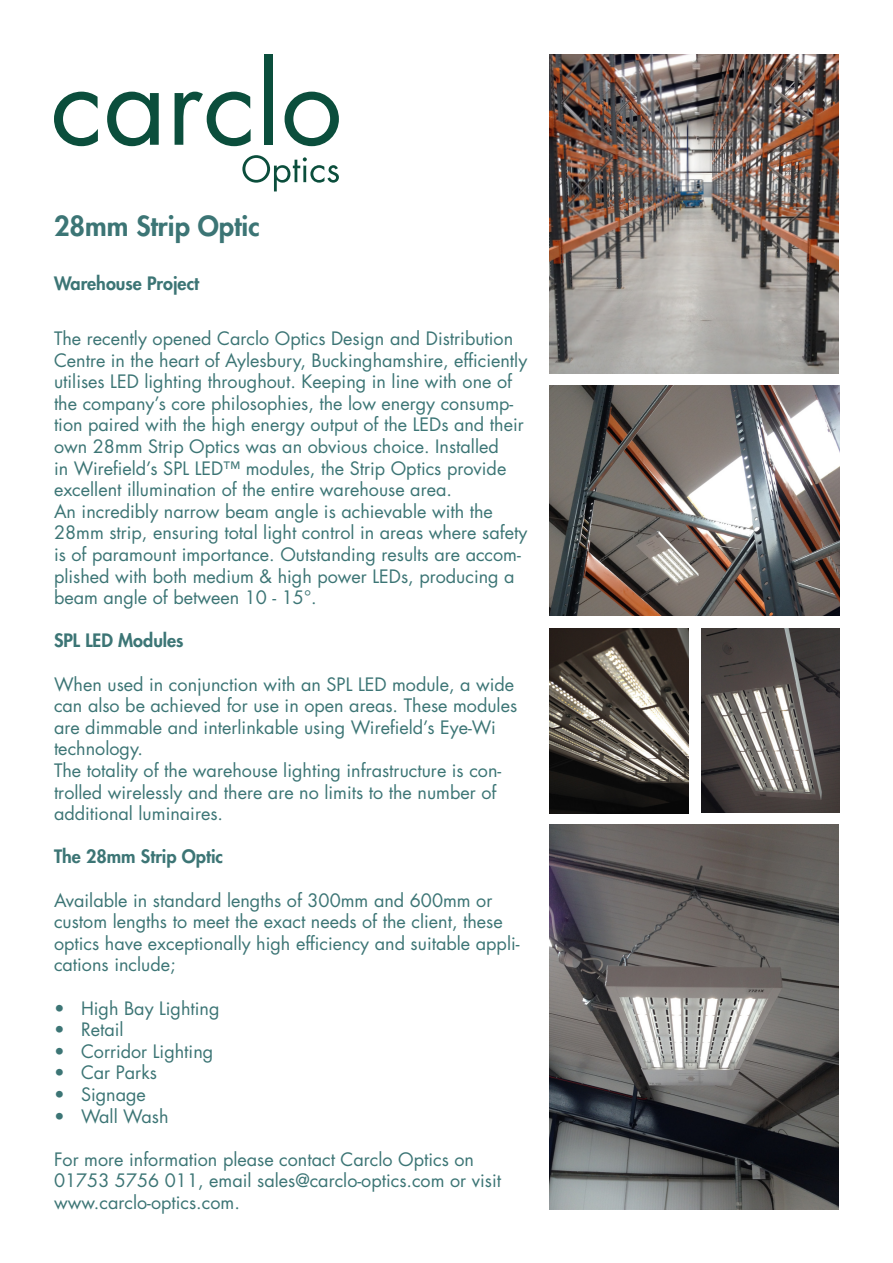
<style>
.page{position:relative;width:893px;height:1263px;background:#fff}
.page>*{position:absolute;margin:0;border:0;box-sizing:border-box;transform-origin:0 0}
.t1{font:800 27px "Futura Std";color:#3c7575}
.t2{font:18px/21.6px "Futura Std";color:#3c7575}
.t3{font:800 18px "Futura Std";color:#3c7575}
.s1{font-family:"Futura"}
</style>
<div class="page">
<img style="left:550px;top:54px;width:289px;height:320px">
<img style="left:550px;top:386px;width:289px;height:230px">
<img style="left:550px;top:629px;width:138px;height:184px">
<img style="left:702px;top:629px;width:137px;height:183px">
<img style="left:550px;top:825px;width:288px;height:384px">
<svg style="left:54px;top:92px;width:44px;height:54px"></svg>
<svg style="left:107px;top:92px;width:52px;height:54px"></svg>
<svg style="left:175px;top:92px;width:76px;height:54px"></svg>
<div style="left:264px;top:54px;width:9px;height:91px;background:#0b4e3c"></div>
<svg style="left:285px;top:92px;width:54px;height:54px"></svg>
<svg style="left:242px;top:155px;width:97px;height:36px"></svg>
<p class="t1" style="left:54px;top:209px;width:207px">28mm Strip Optic</p>
<p class="t3" style="left:54px;top:272px;width:147px">Warehouse Project</p>
<p class="t2" style="left:54px;top:328px;width:475px">The recently opened Carclo Optics Design and Distribution Centre in the heart of Aylesbury, Buckinghamshire, efficiently utilises LED lighting throughout. Keeping in line with one of the company’s core philosophies, the low energy consump&shy;tion paired with the high energy output of the LEDs and their own 28mm Strip Optics was an obvious choice. Installed<br>in Wirefield’s SPL LED™ modules, the Strip Optics provide excellent illumination of the entire warehouse area.</p>
<p class="t2" style="left:54px;top:501px;width:475px">An incredibly narrow beam angle is achievable with the 28mm strip, ensuring total light control in areas where safety is of paramount importance. Outstanding results are accom&shy;plished with both medium &amp; high power LEDs, producing a beam angle of between 10 - 15<span class="s1">°</span>.</p>
<p class="t3" style="left:54px;top:629px;width:131px">SPL LED Modules</p>
<p class="t2" style="left:54px;top:673px;width:465px">When used in conjunction with an SPL LED module, a wide can also be achieved for use in open areas. These modules are dimmable and interlinkable using Wirefield’s Eye-Wi technology.</p>
<p class="t2" style="left:54px;top:760px;width:449px">The totality of the warehouse lighting infrastructure is con&shy;trolled wirelessly and there are no limits to the number of additional luminaires.</p>
<p class="t3" style="left:54px;top:845px;width:171px">The 28mm Strip Optic</p>
<p class="t2" style="left:54px;top:889px;width:467px">Available in standard lengths of 300mm and 600mm or custom lengths to meet the exact needs of the client, these optics have exceptionally high efficiency and suitable appli&shy;cations include;</p>
<p class="t2" style="left:54px;top:997px;width:167px">• High Bay Lighting</p>
<p class="t2" style="left:54px;top:1019px;width:71px">• Retail</p>
<p class="t2" style="left:54px;top:1041px;width:161px">• Corridor Lighting</p>
<p class="t2" style="left:54px;top:1062px;width:104px">• Car Parks</p>
<p class="t2" style="left:54px;top:1084px;width:93px">• Signage</p>
<p class="t2" style="left:54px;top:1105px;width:116px">• Wall Wash</p>
<p class="t2" style="left:54px;top:1149px;width:449px">For more information please contact Carclo Optics on<br>01753 5756 011, email sales@carclo-optics.com or visit www.carclo-optics.com.</p>
</div>
